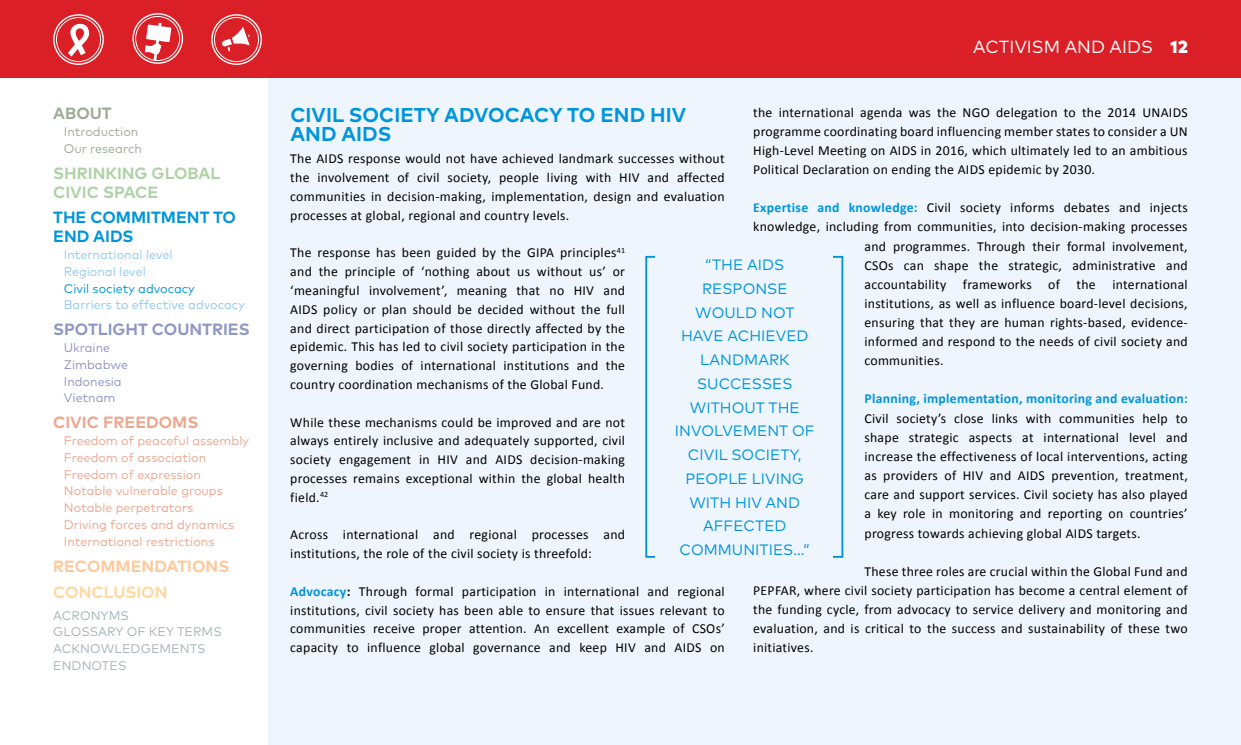
<style>
.page{position:relative;width:1241px;height:745px;background:#fff}
.page>*{position:absolute;margin:0;border:0;box-sizing:border-box;transform-origin:0 0}
.t1{font:700 20px/18.8px "Mark Pro";letter-spacing:.005em;color:#0095da}
.t2{font:17.5px "Mark Pro";letter-spacing:.005em;color:#fff}
.t3{font:700 16.25px/18.8px "Mark Pro";color:#afd2a6}
.t4{font:700 16.25px/18.8px "Mark Pro";color:#0095da}
.t5{font:700 16.25px "Mark Pro";color:#8e97c3}
.t6{font:700 16.25px "Mark Pro";color:#fdc99b}
.t7{font:700 16.25px "Mark Pro";color:#eda68e}
.t8{font:700 16.25px "Mark Pro";color:#ffd8a1}
.t9{font:700 16.25px "Mark Pro";color:#9cac96}
.t10{font:15px/23.8px "Mark Pro";letter-spacing:.005em;color:#0095da;text-align:center}
.t11{font:13.75px/18.8px "Calibri";letter-spacing:.02em;color:#000;text-align:justify}
.t12{font:700 13.75px "Calibri";letter-spacing:.02em;color:#0095da}
.t13{font:12.5px/16.8px "Mark Pro";color:#eda68e}
.t14{font:12.5px/16.8px "Mark Pro";color:#91c9ed}
.t15{font:12.5px/16.8px "Mark Pro";letter-spacing:.005em;color:#a7b4bb}
.t16{font:12.5px/16.8px "Mark Pro";color:#8e97c3}
.t17{font:12.5px/16.8px "Mark Pro";color:#9cac96}
.t18{font:12.5px "Mark Pro";color:#0095da}
.s1{font-weight:900}
.s2{font-weight:700;color:#0095da}
.s3{font-weight:700}
</style>
<div class="page">
<div style="left:0;top:0;width:1240px;height:78px;background:#da1f26"></div>
<svg style="left:68px;top:24px;width:21px;height:33px"></svg>
<div style="left:53px;top:14px;width:51px;height:51px;border:1px solid #fff;border-radius:50%"></div>
<div style="left:56px;top:17px;width:45px;height:45px;border:1px solid #fff;border-radius:50%"></div>
<div style="left:269px;top:79px;width:971px;height:665px;background:#eef5fc"></div>
<div style="left:645px;top:256px;width:198px;height:301px;border:2px solid #0095da"></div>
<div style="left:655px;top:249px;width:177px;height:15px;background:#eef5fc"></div>
<div style="left:655px;top:545px;width:177px;height:15px;background:#eef5fc"></div>
<svg style="left:212px;top:15px;width:49px;height:49px"></svg>
<div style="left:211px;top:14px;width:51px;height:51px;border:1px solid #fff;border-radius:50%"></div>
<svg style="left:220px;top:25px;width:31px;height:28px"></svg>
<div style="left:214px;top:17px;width:45px;height:45px;border:1px solid #fff;border-radius:50%"></div>
<svg style="left:133px;top:14px;width:49px;height:49px"></svg>
<div style="left:132px;top:13px;width:51px;height:51px;border:1px solid #fff;border-radius:50%"></div>
<div style="left:135px;top:16px;width:45px;height:45px;border:1px solid #fff;border-radius:50%"></div>
<svg style="left:145px;top:23px;width:26px;height:38px"></svg>
<p class="t9" style="left:53px;top:101px;width:60px">ABOUT</p>
<p class="t17" style="left:64px;top:122px;width:80px">Introduction<br>Our research</p>
<p class="t3" style="left:53px;top:162px;width:169px">SHRINKING GLOBAL<br>CIVIC SPACE</p>
<p class="t4" style="left:53px;top:207px;width:184px">THE COMMITMENT TO<br>END AIDS</p>
<p class="t14" style="left:64px;top:245px;width:110px">International level<br>Regional level</p>
<p class="t18" style="left:64px;top:278px;width:132px">Civil society advocacy</p>
<p class="t14" style="left:64px;top:295px;width:183px">Barriers to effective advocacy</p>
<p class="t5" style="left:53px;top:317px;width:198px">SPOTLIGHT COUNTRIES</p>
<p class="t16" style="left:64px;top:338px;width:66px">Ukraine<br>Zimbabwe<br>Indonesia<br>Vietnam</p>
<p class="t7" style="left:53px;top:410px;width:147px">CIVIC FREEDOMS</p>
<p class="t13" style="left:64px;top:431px;width:187px">Freedom of peaceful assembly<br>Freedom of association<br>Freedom of expression<br>Notable vulnerable groups<br>Notable perpetrators<br>Driving forces and dynamics<br>International restrictions</p>
<p class="t6" style="left:53px;top:553px;width:178px">RECOMMENDATIONS</p>
<p class="t8" style="left:53px;top:579px;width:116px">CONCLUSION</p>
<p class="t15" style="left:53px;top:605px;width:170px">ACRONYMS<br>GLOSSARY OF KEY TERMS<br>ACKNOWLEDGEMENTS<br>ENDNOTES</p>
<p class="t2" style="left:973px;top:34px;width:216px">ACTIVISM AND AIDS <span class="s1">12</span></p>
<p class="t11" style="left:753px;top:103px;width:436px;line-height:19.1px">the international agenda was the NGO delegation to the 2014 UNAIDS programme coordinating board influencing member states to consider a UN High-Level Meeting on AIDS in 2016, which ultimately led to an ambitious Political Declaration on ending the AIDS epidemic by 2030.</p>
<p class="t11" style="left:753px;top:198px;width:436px"><span class="s2">Expertise and knowledge:</span> Civil society informs debates and injects</p>
<p class="t11" style="left:753px;top:217px;width:436px">knowledge, including from communities, into decision-making processes</p>
<p class="t11" style="left:864px;top:236px;width:325px">and programmes. Through their formal involvement,</p>
<p class="t11" style="left:864px;top:255px;width:325px">CSOs can shape the strategic, administrative and</p>
<p class="t11" style="left:864px;top:275px;width:325px">accountability frameworks of the international</p>
<p class="t11" style="left:864px;top:294px;width:324px">institutions, as well as influence board-level decisions,</p>
<p class="t11" style="left:864px;top:313px;width:325px">ensuring that they are human rights-based, evidence-</p>
<p class="t11" style="left:864px;top:332px;width:325px">informed and respond to the needs of civil society and</p>
<p class="t11" style="left:864px;top:351px;width:80px">communities.</p>
<p class="t12" style="left:864px;top:390px;width:325px">Planning, implementation, monitoring and evaluation:</p>
<p class="t11" style="left:864px;top:408px;width:325px;line-height:19.1px">Civil society’s close links with communities help to shape strategic aspects at international level and increase the effectiveness of local interventions, acting as providers of HIV and AIDS prevention, treatment, care and support services. Civil society has also played a key role in monitoring and reporting on countries’ progress towards achieving global AIDS targets.</p>
<p class="t11" style="left:753px;top:561px;width:436px;line-height:19.1px;text-indent:111px">These three roles are crucial within the Global Fund and PEPFAR, where civil society participation has become a central element of the funding cycle, from advocacy to service delivery and monitoring and evaluation, and is critical to the success and sustainability of these two initiatives.</p>
<h1 class="t1" style="left:290px;top:104px;width:397px">CIVIL SOCIETY ADVOCACY TO END HIV<br>AND AIDS</h1>
<p class="t11" style="left:290px;top:149px;width:436px">The AIDS response would not have achieved landmark successes without the involvement of civil society, people living with HIV and affected communities in decision-making, implementation, design and evaluation processes at global, regional and country levels.</p>
<p class="t11" style="left:290px;top:243px;width:336px">The response has been guided by the GIPA principles<sup>41 </sup>and the principle of ‘nothing about us without us’ or ‘meaningful involvement’, meaning that no HIV and AIDS policy or plan should be decided without the full and direct participation of those directly affected by the epidemic. This has led to civil society participation in the governing bodies of international institutions and the country coordination mechanisms of the Global Fund.</p>
<p class="t11" style="left:290px;top:412px;width:336px">While these mechanisms could be improved and are not always entirely inclusive and adequately supported, civil society engagement in HIV and AIDS decision-making processes remains exceptional within the global health field.<sup>42</sup></p>
<p class="t11" style="left:290px;top:525px;width:336px">Across international and regional processes and institutions, the role of the civil society is threefold:</p>
<p class="t11" style="left:290px;top:581px;width:436px"><span class="s2">Advocacy</span><span class="s3">:</span> Through formal participation in international and regional institutions, civil society has been able to ensure that issues relevant to communities receive proper attention. An excellent example of CSOs’ capacity to influence global governance and keep HIV and AIDS on</p>
<p class="t10" style="left:675px;top:251px;width:141px">“THE AIDS<br>RESPONSE<br>WOULD NOT<br>HAVE ACHIEVED<br>LANDMARK<br>SUCCESSES<br>WITHOUT THE<br>INVOLVEMENT OF<br>CIVIL SOCIETY,<br>PEOPLE LIVING<br>WITH HIV AND<br>AFFECTED<br>COMMUNITIES…”</p>
</div>
